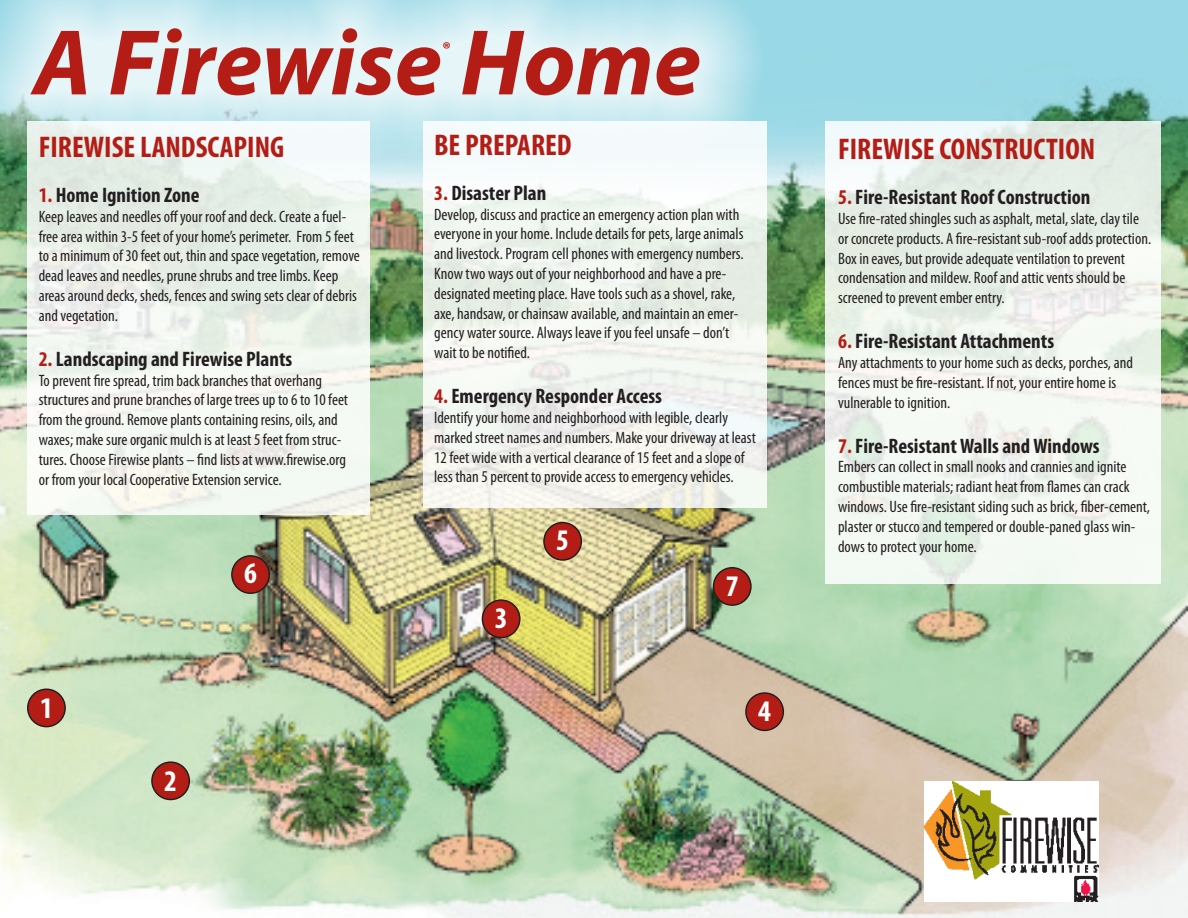
<style>
.page{position:relative;width:1188px;height:918px;background:#fff}
.page>*{position:absolute;margin:0;border:0;box-sizing:border-box;transform-origin:0 0}
.t1{font:italic 700 94.2px "Myriad Pro";color:#b41d15}
.t2{font:700 condensed 30px "Myriad Pro";color:#b41d15}
.t3{font:700 condensed 30px "Myriad Pro";color:#fff}
.t4{font:700 condensed 21px "Myriad Pro";color:#231f20}
.t5{font:italic 700 18.9px "Myriad Pro";color:#b41d15}
.t6{font:condensed 16.5px/19.8px "Myriad Pro";color:#231f20}
.s1{color:#b41d15}
</style>
<div class="page">
<img style="left:0;top:0;width:1188px;height:918px">
<svg style="left:423px;top:163px;width:344px;height:345px;fill:#f2f5ef"></svg>
<svg style="left:825px;top:122px;width:336px;height:462px;fill:#f0f3ee"></svg>
<svg style="left:27px;top:163px;width:342px;height:352px;fill:#f0f4ed"></svg>
<div style="left:746px;top:693px;width:37px;height:37px;background:#b41d15;border-radius:50%"></div>
<div style="left:745px;top:692px;width:39px;height:39px;border:2px solid #231f20;border-radius:50%"></div>
<div style="left:482px;top:600px;width:38px;height:38px;background:#b41d15;border-radius:50%"></div>
<div style="left:482px;top:599px;width:39px;height:39px;border:2px solid #231f20;border-radius:50%"></div>
<div style="left:152px;top:762px;width:37px;height:38px;background:#b41d15;border-radius:50%"></div>
<div style="left:151px;top:761px;width:39px;height:39px;border:2px solid #231f20;border-radius:50%"></div>
<div style="left:28px;top:689px;width:37px;height:38px;background:#b41d15;border-radius:50%"></div>
<div style="left:27px;top:688px;width:39px;height:39px;border:2px solid #231f20;border-radius:50%"></div>
<div style="left:544px;top:523px;width:37px;height:37px;background:#b41d15;border-radius:50%"></div>
<div style="left:543px;top:522px;width:39px;height:39px;border:2px solid #231f20;border-radius:50%"></div>
<div style="left:232px;top:556px;width:37px;height:37px;background:#b41d15;border-radius:50%"></div>
<div style="left:231px;top:555px;width:39px;height:39px;border:2px solid #231f20;border-radius:50%"></div>
<div style="left:714px;top:568px;width:37px;height:37px;background:#b41d15;border-radius:50%"></div>
<div style="left:713px;top:567px;width:39px;height:39px;border:2px solid #231f20;border-radius:50%"></div>
<img style="left:924px;top:781px;width:174px;height:120px">
<div style="left:0;top:0;width:767px;height:163px;background:#fff;opacity:.75"></div>
<p class="t1" style="left:33px;top:1px;width:670px">A Firewise Home</p>
<p class="t5" style="left:442px;top:37px;width:9px">®</p>
<p class="t2" style="left:39px;top:128px;width:247px">FIREWISE LANDSCAPING</p>
<p class="t4" style="left:39px;top:182px;width:162px"><span class="s1">1.</span> Home Ignition Zone</p>
<p class="t6" style="left:39px;top:206px;width:323px">Keep leaves and needles off your roof and deck. Create a fuel&shy;free area within 3-5 feet of your home’s perimeter. From 5 feet to a minimum of 30 feet out, thin and space vegetation, remove dead leaves and needles, prune shrubs and tree limbs. Keep areas around decks, sheds, fences and swing sets clear of debris and vegetation.</p>
<p class="t4" style="left:39px;top:346px;width:255px"><span class="s1">2.</span> Landscaping and Firewise Plants</p>
<p class="t6" style="left:39px;top:370px;width:311px">To prevent fire spread, trim back branches that overhang structures and prune branches of large trees up to 6 to 10 feet from the ground. Remove plants containing resins, oils, and waxes; make sure organic mulch is at least 5 feet from struc&shy;tures. Choose Firewise plants – find lists at www.firewise.org or from your local Cooperative Extension service.</p>
<p class="t3" style="left:40px;top:689px;width:14px">1</p>
<p class="t3" style="left:244px;top:554px;width:14px">6</p>
<p class="t3" style="left:164px;top:762px;width:14px">2</p>
<p class="t2" style="left:434px;top:126px;width:139px">BE PREPARED</p>
<p class="t4" style="left:434px;top:180px;width:114px"><span class="s1">3.</span> Disaster Plan</p>
<p class="t6" style="left:434px;top:204px;width:311px">Develop, discuss and practice an emergency action plan with everyone in your home. Include details for pets, large animals and livestock. Program cell phones with emergency numbers.<br>Know two ways out of your neighborhood and have a pre&shy;designated meeting place. Have tools such as a shovel, rake, axe, handsaw, or chainsaw available, and maintain an emer&shy;gency water source. Always leave if you feel unsafe – don’t wait to be notified.</p>
<p class="t4" style="left:434px;top:383px;width:229px"><span class="s1">4.</span> Emergency Responder Access</p>
<p class="t6" style="left:434px;top:407px;width:323px">Identify your home and neighborhood with legible, clearly marked street names and numbers. Make your driveway at least 12 feet wide with a vertical clearance of 15 feet and a slope of less than 5 percent to provide access to emergency vehicles.</p>
<p class="t3" style="left:495px;top:600px;width:14px">3</p>
<p class="t3" style="left:556px;top:521px;width:14px">5</p>
<p class="t3" style="left:726px;top:567px;width:14px">7</p>
<p class="t3" style="left:758px;top:693px;width:14px">4</p>
<p class="t2" style="left:838px;top:130px;width:259px">FIREWISE CONSTRUCTION</p>
<p class="t4" style="left:838px;top:184px;width:254px"><span class="s1">5.</span> Fire-Resistant Roof Construction</p>
<p class="t6" style="left:838px;top:208px;width:315px">Use fire-rated shingles such as asphalt, metal, slate, clay tile or concrete products. A fire-resistant sub-roof adds protection.<br>Box in eaves, but provide adequate ventilation to prevent condensation and mildew. Roof and attic vents should be screened to prevent ember entry.</p>
<p class="t4" style="left:838px;top:328px;width:218px"><span class="s1">6.</span> Fire-Resistant Attachments</p>
<p class="t6" style="left:838px;top:352px;width:296px">Any attachments to your home such as decks, porches, and fences must be fire-resistant. If not, your entire home is vulnerable to ignition.</p>
<p class="t4" style="left:838px;top:432px;width:263px"><span class="s1">7.</span> Fire-Resistant Walls and Windows</p>
<p class="t6" style="left:838px;top:457px;width:313px">Embers can collect in small nooks and crannies and ignite combustible materials; radiant heat from flames can crack windows. Use fire-resistant siding such as brick, fiber-cement, plaster or stucco and tempered or double-paned glass win&shy;dows to protect your home.</p>
</div>
